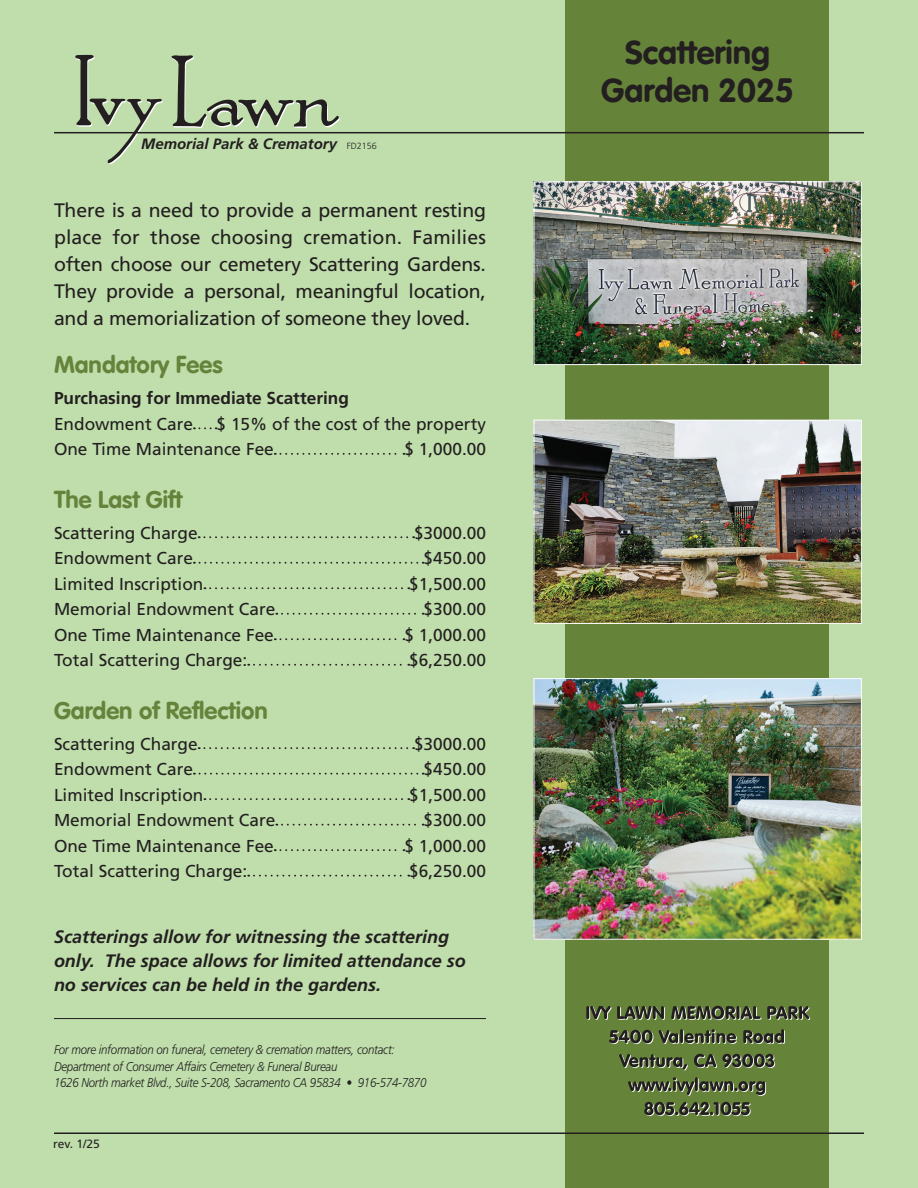
<style>
.page{position:relative;width:918px;height:1188px;background:#bfdeab}
.page>*{position:absolute;margin:0;border:0;box-sizing:border-box;transform-origin:0 0}
.t1{font:33px/37.5px "VAG Rounded Bold";color:#231f20;text-align:center}
.t2{font:24px "VAG Rounded Bold";color:#66833c}
.t3{font:19.5px/27px "Frutiger";letter-spacing:-.01em;color:#231f20;text-align:justify}
.t4{font:italic 700 18px/24px "Frutiger";color:#231f20}
.t5{font:17.25px/25.5px "Frutiger";color:#231f20}
.t6{font:700 17.25px "Frutiger";color:#231f20}
.t7{font:italic 700 15px "Frutiger";color:#231f20}
.t8{font:italic 300 12.75px/16.5px "Frutiger";letter-spacing:-.02em;color:#231f20;scale:.9 1}
.t9{font:12px "Frutiger";color:#231f20}
.t10{font:300 9px "Frutiger";color:#231f20}
</style>
<div class="page">
<div style="left:565px;top:0;width:264px;height:1188px;background:#66833a"></div>
<svg style="left:74px;top:55px;width:89px;height:109px"></svg>
<svg style="left:171px;top:55px;width:169px;height:73px"></svg>
<hr style="left:54px;top:132px;width:810px;height:1px;background:#231f20">
<hr style="left:54px;top:1132px;width:810px;height:2px;background:#231f20">
<svg style="left:644px;top:1102px;width:107px;height:14px"></svg>
<svg style="left:628px;top:1077px;width:138px;height:19px"></svg>
<svg style="left:619px;top:1054px;width:156px;height:16px"></svg>
<svg style="left:609px;top:1029px;width:176px;height:15px"></svg>
<svg style="left:586px;top:1006px;width:224px;height:14px"></svg>
<svg style="left:194px;top:427px;width:23px;height:2px"></svg>
<svg style="left:275px;top:453px;width:130px;height:2px"></svg>
<svg style="left:199px;top:536px;width:215px;height:2px"></svg>
<svg style="left:194px;top:562px;width:230px;height:2px"></svg>
<svg style="left:204px;top:587px;width:205px;height:2px"></svg>
<svg style="left:276px;top:613px;width:148px;height:2px"></svg>
<svg style="left:275px;top:638px;width:130px;height:2px"></svg>
<svg style="left:248px;top:664px;width:161px;height:2px"></svg>
<svg style="left:199px;top:747px;width:215px;height:2px"></svg>
<svg style="left:194px;top:773px;width:230px;height:2px"></svg>
<svg style="left:204px;top:798px;width:205px;height:2px"></svg>
<svg style="left:276px;top:824px;width:148px;height:2px"></svg>
<svg style="left:275px;top:849px;width:130px;height:2px"></svg>
<svg style="left:248px;top:875px;width:161px;height:2px"></svg>
<img style="left:536px;top:183px;width:324px;height:180px">
<div style="left:534px;top:181px;width:328px;height:184px;border:1px solid #fff"></div>
<img style="left:536px;top:422px;width:324px;height:200px">
<div style="left:534px;top:420px;width:328px;height:204px;border:1px solid #fff"></div>
<img style="left:536px;top:680px;width:324px;height:258px">
<div style="left:534px;top:678px;width:328px;height:262px;border:1px solid #fff"></div>
<hr style="left:54px;top:1018px;width:432px;height:1px;background:#231f20">
<p class="t7" style="left:141px;top:135px;width:197px">Memorial Park &amp; Crematory</p>
<p class="t10" style="left:347px;top:141px;width:32px">FD2156</p>
<p class="t3" style="left:54px;top:197px;width:434px">There is a need to provide a permanent resting place for those choosing cremation. Families often choose our cemetery Scattering Gardens.<br>They provide a personal, meaningful location, and a memorialization of someone they loved.</p>
<h2 class="t2" style="left:54px;top:351px;width:170px">Mandatory Fees</h2>
<p class="t6" style="left:54px;top:388px;width:296px">Purchasing for Immediate Scattering</p>
<p class="t5" style="left:54px;top:411px;width:140px">Endowment Care</p>
<p class="t5" style="left:54px;top:411px;width:434px;text-indent:163px">$ 15% of the cost of the property<br>One Time Maintenance Fee</p>
<p class="t5" style="left:404px;top:437px;width:83px">$ 1,000.00</p>
<h2 class="t2" style="left:54px;top:485px;width:130px">The Last Gift</h2>
<p class="t5" style="left:54px;top:520px;width:145px">Scattering Charge</p>
<p class="t5" style="left:414px;top:520px;width:73px">$3000.00</p>
<p class="t5" style="left:54px;top:546px;width:140px">Endowment Care</p>
<p class="t5" style="left:424px;top:546px;width:64px">$450.00</p>
<p class="t5" style="left:54px;top:571px;width:151px">Limited Inscription</p>
<p class="t5" style="left:409px;top:571px;width:78px">$1,500.00</p>
<p class="t5" style="left:54px;top:597px;width:223px">Memorial Endowment Care</p>
<p class="t5" style="left:424px;top:597px;width:64px">$300.00</p>
<p class="t5" style="left:54px;top:622px;width:221px">One Time Maintenance Fee</p>
<p class="t5" style="left:404px;top:622px;width:83px">$ 1,000.00</p>
<p class="t5" style="left:54px;top:648px;width:195px">Total Scattering Charge:</p>
<p class="t5" style="left:409px;top:648px;width:78px">$6,250.00</p>
<h2 class="t2" style="left:54px;top:696px;width:215px">Garden of Reflection</h2>
<p class="t5" style="left:54px;top:731px;width:145px">Scattering Charge</p>
<p class="t5" style="left:414px;top:731px;width:73px">$3000.00</p>
<p class="t5" style="left:54px;top:756px;width:140px">Endowment Care</p>
<p class="t5" style="left:424px;top:756px;width:64px">$450.00</p>
<p class="t5" style="left:54px;top:782px;width:151px">Limited Inscription</p>
<p class="t5" style="left:409px;top:782px;width:78px">$1,500.00</p>
<p class="t5" style="left:54px;top:807px;width:223px">Memorial Endowment Care</p>
<p class="t5" style="left:424px;top:807px;width:64px">$300.00</p>
<p class="t5" style="left:54px;top:833px;width:221px">One Time Maintenance Fee</p>
<p class="t5" style="left:404px;top:833px;width:83px">$ 1,000.00</p>
<p class="t5" style="left:54px;top:858px;width:195px">Total Scattering Charge:</p>
<p class="t5" style="left:409px;top:858px;width:78px">$6,250.00</p>
<p class="t4" style="left:54px;top:925px;width:413px">Scatterings allow for witnessing the scattering only. The space allows for limited attendance so no services can be held in the gardens.</p>
<p class="t8" style="left:54px;top:1042px;width:415px">For more information on funeral, cemetery &amp; cremation matters, contact:<br>Department of Consumer Affairs Cemetery &amp; Funeral Bureau<br>1626 North market Blvd., Suite S-208, Sacramento CA 95834 • 916-574-7870</p>
<p class="t9" style="left:53px;top:1137px;width:48px">rev. 1/25</p>
<h1 class="t1" style="left:601px;top:34px;width:194px">Scattering<br>Garden 2025</h1>
</div>
